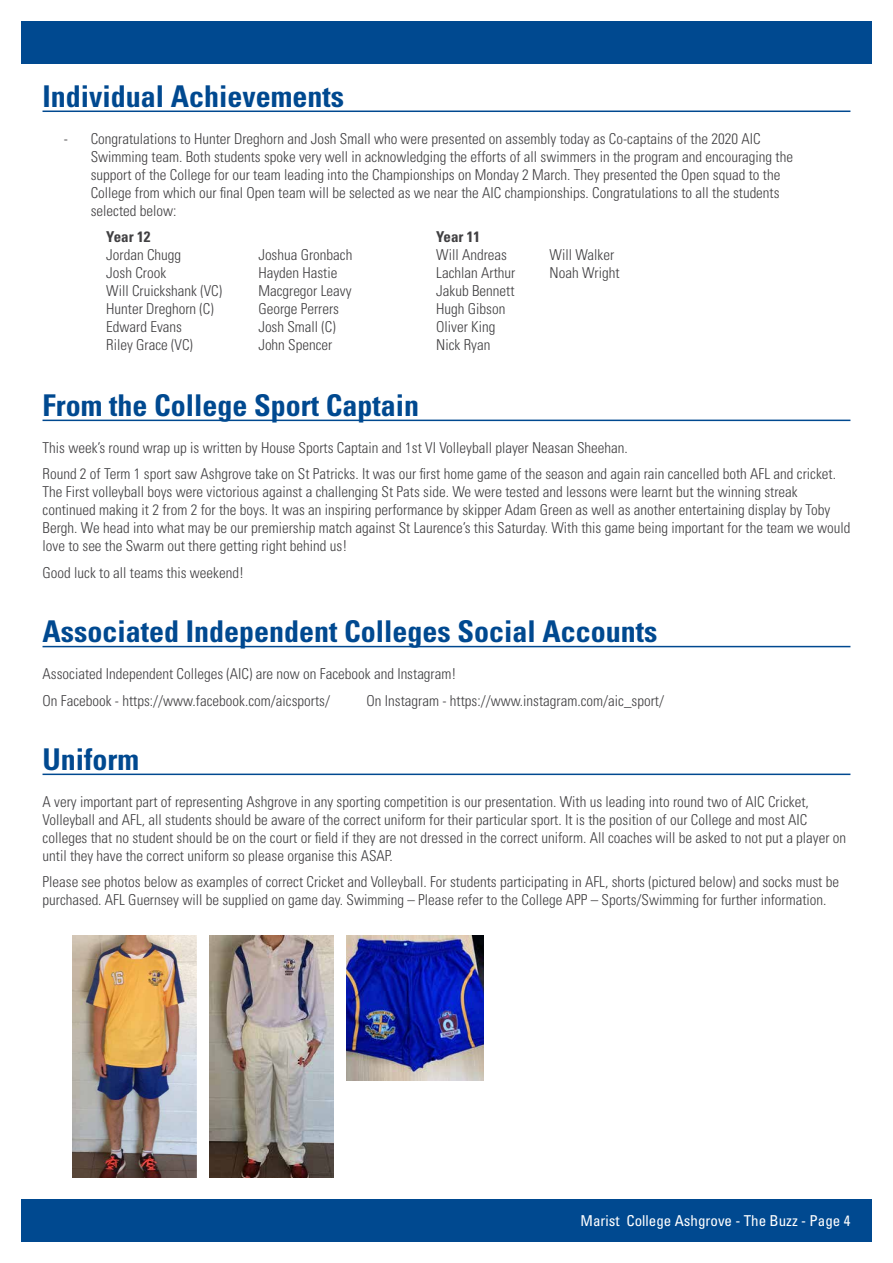
<style>
.page{position:relative;width:893px;height:1263px;background:#fff}
.page>*{position:absolute;margin:0;border:0;box-sizing:border-box;transform-origin:0 0}
.t1{font:700 condensed 30px "Univers LT Std";color:#004990}
.t2{font:300 condensed 15px/18px "Univers LT Std";color:#414042}
.t3{font:condensed 15px "Univers LT Std";color:#fff}
.t4{font:700 condensed 15px "Univers LT Std";color:#414042}
</style>
<div class="page">
<div style="left:21px;top:1199px;width:851px;height:43px;background:#004990"></div>
<div style="left:21px;top:21px;width:851px;height:43px;background:#004990"></div>
<hr style="left:43px;top:111px;width:807px;height:1px;background:#004990">
<hr style="left:43px;top:420px;width:807px;height:1px;background:#004990">
<hr style="left:43px;top:646px;width:807px;height:1px;background:#004990">
<hr style="left:43px;top:773px;width:807px;height:2px;background:#004990">
<img style="left:72px;top:935px;width:124px;height:243px">
<img style="left:209px;top:935px;width:124px;height:243px">
<img style="left:346px;top:935px;width:137px;height:145px">
<h1 class="t1" style="left:43px;top:78px;width:303px">Individual Achievements</h1>
<p class="t2" style="left:91px;top:129px;width:704px;text-indent:-27px">- Congratulations to Hunter Dreghorn and Josh Small who were presented on assembly today as Co-captains of the 2020 AIC Swimming team. Both students spoke very well in acknowledging the efforts of all swimmers in the program and encouraging the support of the College for our team leading into the Championships on Monday 2 March. They presented the Open squad to the College from which our final Open team will be selected as we near the AIC championships. Congratulations to all the students selected below:</p>
<p class="t4" style="left:106px;top:228px;width:46px">Year 12</p>
<p class="t2" style="left:106px;top:246px;width:117px">Jordan Chugg<br>Josh Crook<br>Will Cruickshank (VC)<br>Hunter Dreghorn (C)<br>Edward Evans<br>Riley Grace (VC)</p>
<p class="t2" style="left:258px;top:246px;width:96px">Joshua Gronbach<br>Hayden Hastie<br>Macgregor Leavy<br>George Perrers<br>Josh Small (C)<br>John Spencer</p>
<p class="t4" style="left:436px;top:228px;width:46px">Year 11</p>
<p class="t2" style="left:436px;top:246px;width:81px">Will Andreas<br>Lachlan Arthur<br>Jakub Bennett<br>Hugh Gibson<br>Oliver King<br>Nick Ryan</p>
<p class="t2" style="left:550px;top:246px;width:71px">Will Walker<br>Noah Wright</p>
<h1 class="t1" style="left:43px;top:387px;width:378px">From the College Sport Captain</h1>
<p class="t2" style="left:43px;top:434px;width:795px;line-height:26.5px">This week’s round wrap up is written by House Sports Captain and 1st VI Volleyball player Neasan Sheehan.<br>Round 2 of Term 1 sport saw Ashgrove take on St Patricks. It was our first home game of the season and again rain cancelled both AFL and cricket.</p>
<p class="t2" style="left:43px;top:483px;width:809px">The First volleyball boys were victorious against a challenging St Pats side. We were tested and lessons were learnt but the winning streak continued making it 2 from 2 for the boys. It was an inspiring performance by skipper Adam Green as well as another entertaining display by Toby Bergh. We head into what may be our premiership match against St Laurence’s this Saturday. With this game being important for the team we would love to see the Swarm out there getting right behind us!</p>
<p class="t2" style="left:43px;top:564px;width:203px">Good luck to all teams this weekend!</p>
<h1 class="t1" style="left:43px;top:613px;width:617px">Associated Independent Colleges Social Accounts</h1>
<p class="t2" style="left:43px;top:660px;width:415px;line-height:26.5px">Associated Independent Colleges (AIC) are now on Facebook and Instagram!<br>On Facebook - https://www.facebook.com/aicsports/</p>
<p class="t2" style="left:367px;top:691px;width:299px">On Instagram - https://www.instagram.com/aic_sport/</p>
<h1 class="t1" style="left:43px;top:741px;width:98px">Uniform</h1>
<p class="t2" style="left:43px;top:792px;width:805px">A very important part of representing Ashgrove in any sporting competition is our presentation. With us leading into round two of AIC Cricket, Volleyball and AFL, all students should be aware of the correct uniform for their particular sport. It is the position of our College and most AIC colleges that no student should be on the court or field if they are not dressed in the correct uniform. All coaches will be asked to not put a player on until they have the correct uniform so please organise this ASAP.</p>
<p class="t2" style="left:43px;top:873px;width:798px">Please see photos below as examples of correct Cricket and Volleyball. For students participating in AFL, shorts (pictured below) and socks must be purchased. AFL Guernsey will be supplied on game day. Swimming – Please refer to the College APP – Sports/Swimming for further information.</p>
<p class="t3" style="left:580px;top:1211px;width:271px">Marist College Ashgrove - The Buzz - Page 4</p>
</div>
